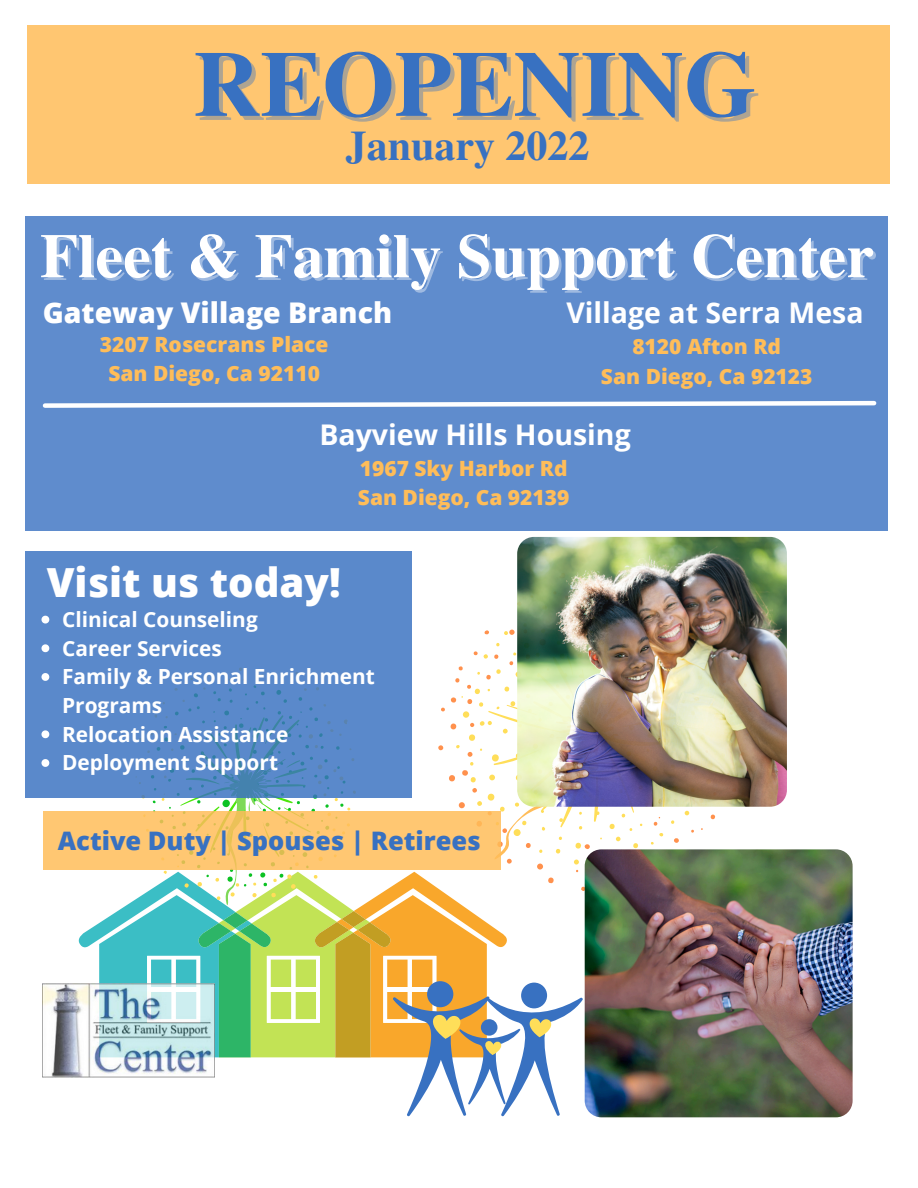
<style>
.page{position:relative;width:918px;height:1188px;background:#fff}
.page>*{position:absolute;margin:0;border:0;box-sizing:border-box;transform-origin:0 0}
.t1{font:700 93px "Te X Gyre Termes";color:#3871c1}
.t2{font:700 62.25px "Te X Gyre Termes";color:#fff}
.t3{font:700 42px "Te X Gyre Termes";color:#3871c1}
.t4{font:800 40.2px "Open Sans";color:#fff}
.t5{font:700 28.5px "Open Sans";color:#fff}
.t6{font:800 28.5px "Open Sans";color:#fff}
.t7{font:800 25.5px "Open Sans";color:#3871c1}
.t8{font:800 21px "Open Sans";color:#ffbd59}
.t9{font:700 20.85px/28.7px "Open Sans";color:#fff}
</style>
<div class="page">
<svg style="left:473px;top:629px;width:221px;height:218px"></svg>
<svg style="left:77px;top:682px;width:549px;height:435px"></svg>
<div style="left:27px;top:25px;width:863px;height:159px;background:#ffc671"></div>
<div style="left:25px;top:216px;width:863px;height:315px;background:#5f8ccd"></div>
<div style="left:25px;top:551px;width:387px;height:247px;background:#5a89cb"></div>
<img style="left:517px;top:537px;width:270px;height:270px;border-radius:17px">
<img style="left:585px;top:849px;width:268px;height:268px;border-radius:17px">
<div style="left:44px;top:812px;width:457px;height:58px;background:#ffc772"></div>
<img style="left:43px;top:983px;width:172px;height:95px">
<svg style="left:41px;top:616px;width:8px;height:8px"></svg>
<svg style="left:41px;top:644px;width:8px;height:8px"></svg>
<svg style="left:41px;top:673px;width:8px;height:8px"></svg>
<svg style="left:41px;top:730px;width:8px;height:8px"></svg>
<svg style="left:41px;top:759px;width:8px;height:8px"></svg>
<svg style="left:42px;top:400px;width:835px;height:8px"></svg>
<p class="t1" style="left:193px;top:12px;width:565px">REOPENING</p>
<p class="t3" style="left:346px;top:113px;width:245px">January 2022</p>
<p class="t2" style="left:40px;top:208px;width:835px">Fleet &amp; Family Support Center</p>
<p class="t6" style="left:43px;top:293px;width:351px">Gateway Village Branch</p>
<p class="t8" style="left:100px;top:329px;width:230px">3207 Rosecrans Place</p>
<p class="t8" style="left:108px;top:358px;width:213px">San Diego, Ca 92110</p>
<p class="t5" style="left:566px;top:293px;width:299px">Village at Serra Mesa</p>
<p class="t8" style="left:632px;top:332px;width:150px">8120 Afton Rd</p>
<p class="t8" style="left:601px;top:361px;width:213px">San Diego, Ca 92123</p>
<p class="t5" style="left:319px;top:415px;width:313px">Bayview Hills Housing</p>
<p class="t8" style="left:360px;top:453px;width:209px">1967 Sky Harbor Rd</p>
<p class="t8" style="left:358px;top:482px;width:213px">San Diego, Ca 92139</p>
<p class="t4" style="left:47px;top:554px;width:295px">Visit us today!</p>
<p class="t9" style="left:62px;top:605px;width:197px">Clinical Counseling</p>
<p class="t9" style="left:62px;top:633px;width:161px">Career Services</p>
<p class="t9" style="left:62px;top:662px;width:314px">Family &amp; Personal Enrichment<br>Programs</p>
<p class="t9" style="left:62px;top:719px;width:228px">Relocation Assistance</p>
<p class="t9" style="left:62px;top:748px;width:217px">Deployment Support</p>
<p class="t7" style="left:58px;top:823px;width:425px">Active Duty | Spouses | Retirees</p>
</div>
